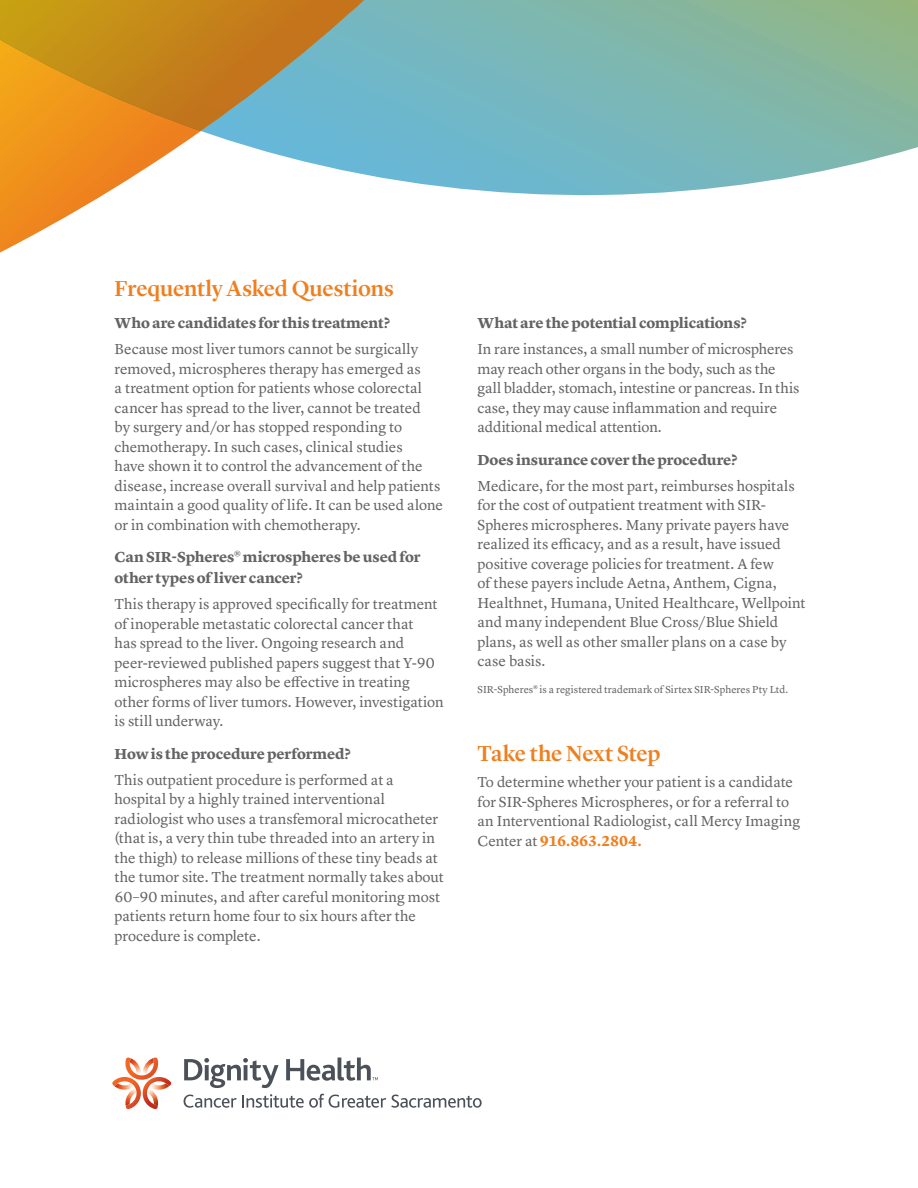
<style>
.page{position:relative;width:918px;height:1188px;background:#fff}
.page>*{position:absolute;margin:0;border:0;box-sizing:border-box;transform-origin:0 0}
.body___lyon{font:500 22.5px "Lyon Display";letter-spacing:-.01em;color:#ee7f1f}
.Paragraph_Style_1{font:15px/19.5px "Lyon Text";letter-spacing:-.005em;color:#636366}
.Paragraph_Style_1-2{font:700 15px/21px "Lyon Text";letter-spacing:-.01em;color:#636366}
.Paragraph_Style_1-3{font:10.5px "Lyon Text";color:#636366}
.s1{font-weight:400}
.s2{font-weight:700;color:#ee7f1f}
</style>
<div class="page">
<svg style="left:879px;top:0;width:39px;height:158px;background:#8fb896"></svg>
<svg style="left:112px;top:1057px;width:59px;height:52px"></svg>
<img style="left:149px;top:1083px;width:20px;height:7px">
<img style="left:150px;top:1083px;width:19px;height:3px">
<svg style="left:184px;top:1094px;width:298px;height:14px"></svg>
<svg style="left:184px;top:1058px;width:95px;height:30px"></svg>
<svg style="left:286px;top:1058px;width:92px;height:23px"></svg>
<svg style="left:0;top:0;width:879px;height:253px"></svg>
<p class="body___lyon" style="left:115px;top:272px;width:281px">Frequently Asked Questions</p>
<p class="Paragraph_Style_1-2" style="left:115px;top:311px;width:277px">Who are candidates for this treatment?</p>
<p class="Paragraph_Style_1" style="left:115px;top:338px;width:330px">Because most liver tumors cannot be surgically removed, microspheres therapy has emerged as<br>a treatment option for patients whose colorectal cancer has spread to the liver, cannot be treated<br>by surgery and/or has stopped responding to chemotherapy. In such cases, clinical studies<br>have shown it to control the advancement of the disease, increase overall survival and help patients maintain a good quality of life. It can be used alone or in combination with chemotherapy.</p>
<p class="Paragraph_Style_1-2" style="left:115px;top:545px;width:308px">Can SIR-Spheres<span class="s1">®</span> microspheres be used for other types of liver cancer?</p>
<p class="Paragraph_Style_1" style="left:115px;top:593px;width:331px">This therapy is approved specifically for treatment of inoperable metastatic colorectal cancer that<br>has spread to the liver. Ongoing research and peer-reviewed published papers suggest that Y-90 microspheres may also be effective in treating other forms of liver tumors. However, investigation is still underway.</p>
<p class="Paragraph_Style_1-2" style="left:115px;top:742px;width:238px">How is the procedure performed?</p>
<p class="Paragraph_Style_1" style="left:115px;top:769px;width:331px">This outpatient procedure is performed at a hospital by a highly trained interventional radiologist who uses a transfemoral microcatheter (that is, a very thin tube threaded into an artery in the thigh) to release millions of these tiny beads at the tumor site. The treatment normally takes about 60–90 minutes, and after careful monitoring most patients return home four to six hours after the procedure is complete.</p>
<p class="Paragraph_Style_1-2" style="left:478px;top:311px;width:271px">What are the potential complications?</p>
<p class="Paragraph_Style_1" style="left:478px;top:338px;width:323px">In rare instances, a small number of microspheres may reach other organs in the body, such as the gall bladder, stomach, intestine or pancreas. In this case, they may cause inflammation and require additional medical attention.</p>
<p class="Paragraph_Style_1-2" style="left:478px;top:448px;width:261px">Does insurance cover the procedure?</p>
<p class="Paragraph_Style_1" style="left:478px;top:475px;width:329px">Medicare, for the most part, reimburses hospitals for the cost of outpatient treatment with SIR-Spheres microspheres. Many private payers have realized its efficacy, and as a result, have issued positive coverage policies for treatment. A few<br>of these payers include Aetna, Anthem, Cigna, Healthnet, Humana, United Healthcare, Wellpoint and many independent Blue Cross/Blue Shield plans, as well as other smaller plans on a case by case basis.</p>
<p class="Paragraph_Style_1-3" style="left:478px;top:681px;width:312px">SIR-Spheres® is a registered trademark of Sirtex SIR-Spheres Pty Ltd.</p>
<p class="body___lyon" style="left:478px;top:737px;width:185px">Take the Next Step</p>
<p class="Paragraph_Style_1" style="left:478px;top:771px;width:324px">To determine whether your patient is a candidate for SIR-Spheres Microspheres, or for a referral to an Interventional Radiologist, call Mercy Imaging Center at <span class="s2">916.863.2804.</span></p>
</div>
